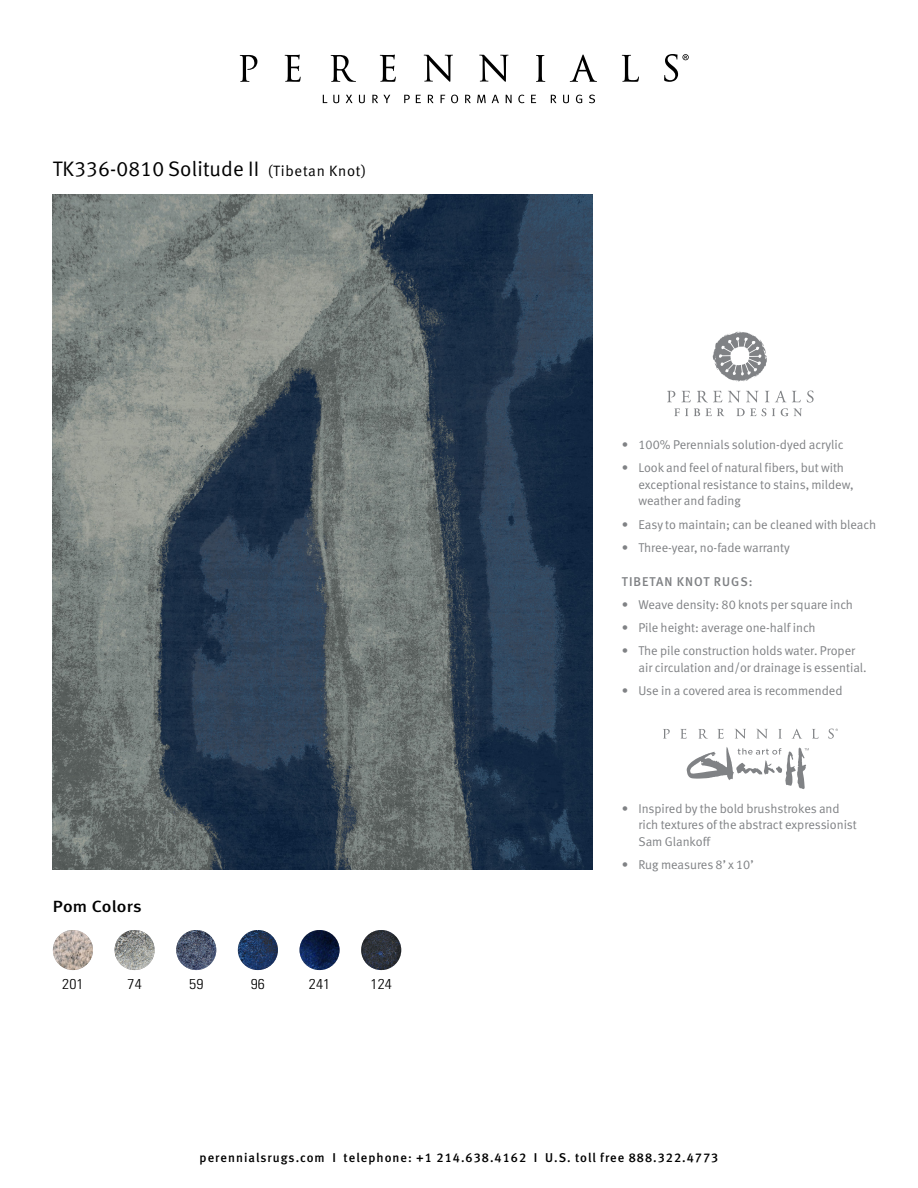
<style>
.page{position:relative;width:918px;height:1188px;background:#fff}
.page>*{position:absolute;margin:0;border:0;box-sizing:border-box;transform-origin:0 0}
.t1{font:21px "Meta Normal CELF";letter-spacing:.01em;color:#000}
.t2{font:16.2px "Meta Medium CE";letter-spacing:.01em;color:#000;scale:1.11 1}
.t3{font:300 condensed 14.25px "Univers";letter-spacing:.01em;color:#000;scale:1.11 1}
.t4{font:12.75px/16.5px "Meta Normal CELF";color:#808285}
.t5{font:12.75px "Meta Medium CE";letter-spacing:.08em;color:#000}
.t6{font:12.75px "Meta Medium CE";letter-spacing:.08em;color:#808285}
.s1{font-size:15px}
.s2{font-family:"Meta Medium CELF Caps"}
</style>
<div class="page">
<svg style="left:664px;top:54px;width:25px;height:28px"></svg>
<svg style="left:240px;top:55px;width:17px;height:27px"></svg>
<svg style="left:285px;top:55px;width:16px;height:27px"></svg>
<svg style="left:380px;top:55px;width:16px;height:27px"></svg>
<svg style="left:331px;top:55px;width:25px;height:27px"></svg>
<svg style="left:536px;top:55px;width:9px;height:27px"></svg>
<svg style="left:570px;top:54px;width:27px;height:28px"></svg>
<svg style="left:622px;top:55px;width:17px;height:27px"></svg>
<svg style="left:424px;top:55px;width:29px;height:27px"></svg>
<svg style="left:479px;top:55px;width:30px;height:27px"></svg>
<svg style="left:333px;top:95px;width:6px;height:8px"></svg>
<svg style="left:346px;top:95px;width:7px;height:8px"></svg>
<svg style="left:359px;top:95px;width:6px;height:8px"></svg>
<svg style="left:372px;top:95px;width:18px;height:8px"></svg>
<svg style="left:404px;top:95px;width:6px;height:8px"></svg>
<svg style="left:416px;top:95px;width:5px;height:8px"></svg>
<svg style="left:428px;top:95px;width:6px;height:8px"></svg>
<svg style="left:441px;top:95px;width:4px;height:8px"></svg>
<svg style="left:451px;top:95px;width:7px;height:8px"></svg>
<svg style="left:465px;top:95px;width:6px;height:8px"></svg>
<svg style="left:477px;top:95px;width:9px;height:8px"></svg>
<svg style="left:492px;top:95px;width:7px;height:8px"></svg>
<svg style="left:506px;top:95px;width:6px;height:8px"></svg>
<svg style="left:518px;top:95px;width:7px;height:8px"></svg>
<svg style="left:531px;top:95px;width:5px;height:8px"></svg>
<svg style="left:551px;top:95px;width:5px;height:8px"></svg>
<svg style="left:563px;top:95px;width:6px;height:8px"></svg>
<svg style="left:576px;top:95px;width:6px;height:8px"></svg>
<svg style="left:589px;top:95px;width:6px;height:8px"></svg>
<svg style="left:713px;top:332px;width:54px;height:50px"></svg>
<svg style="left:667px;top:391px;width:147px;height:25px"></svg>
<svg style="left:828px;top:729px;width:10px;height:10px"></svg>
<svg style="left:663px;top:729px;width:7px;height:10px"></svg>
<svg style="left:680px;top:729px;width:7px;height:10px"></svg>
<svg style="left:717px;top:729px;width:7px;height:10px"></svg>
<svg style="left:698px;top:729px;width:10px;height:10px"></svg>
<svg style="left:778px;top:729px;width:4px;height:10px"></svg>
<svg style="left:792px;top:729px;width:10px;height:10px"></svg>
<svg style="left:812px;top:729px;width:7px;height:10px"></svg>
<svg style="left:735px;top:729px;width:11px;height:10px"></svg>
<svg style="left:756px;top:729px;width:12px;height:10px"></svg>
<svg style="left:687px;top:747px;width:122px;height:42px"></svg>
<img style="left:53px;top:195px;width:540px;height:675px">
<img style="left:53px;top:930px;width:40px;height:40px;border-radius:20px">
<img style="left:115px;top:930px;width:40px;height:40px;border-radius:20px">
<img style="left:176px;top:930px;width:40px;height:40px;border-radius:20px">
<img style="left:238px;top:930px;width:40px;height:40px;border-radius:20px">
<img style="left:300px;top:930px;width:40px;height:40px;border-radius:20px">
<img style="left:361px;top:930px;width:40px;height:40px;border-radius:20px">
<h1 class="t1" style="left:53px;top:156px;width:315px">TK336-0810 Solitude II <span class="s1">(Tibetan Knot)</span></h1>
<p class="t2" style="left:53px;top:897px;width:81px">Pom Colors</p>
<p class="t3" style="left:62px;top:975px;width:21px">201</p>
<p class="t3" style="left:127px;top:975px;width:14px">74</p>
<p class="t3" style="left:189px;top:975px;width:14px">59</p>
<p class="t3" style="left:251px;top:975px;width:14px">96</p>
<p class="t3" style="left:309px;top:975px;width:21px">241</p>
<p class="t3" style="left:371px;top:975px;width:21px">124</p>
<p class="t4" style="left:622px;top:437px;width:223px">• 100% Perennials solution-dyed acrylic</p>
<p class="t4" style="left:638px;top:460px;width:216px;text-indent:-16px">• Look and feel of natural fibers, but with exceptional resistance to stains, mildew, weather and fading</p>
<p class="t4" style="left:622px;top:516px;width:256px">• Easy to maintain; can be cleaned with bleach</p>
<p class="t4" style="left:622px;top:539px;width:169px">• Three-year, no-fade warranty</p>
<p class="t6" style="left:622px;top:573px;width:132px">TIBETAN KNOT RUGS:</p>
<p class="t4" style="left:622px;top:596px;width:233px">• Weave density: 80 knots per square inch</p>
<p class="t4" style="left:622px;top:620px;width:195px">• Pile height: average one-half inch</p>
<p class="t4" style="left:638px;top:643px;width:230px;text-indent:-16px">• The pile construction holds water. Proper air circulation and/or drainage is essential.</p>
<p class="t4" style="left:622px;top:683px;width:222px">• Use in a covered area is recommended</p>
<p class="t4" style="left:638px;top:800px;width:220px;text-indent:-16px">• Inspired by the bold brushstrokes and rich textures of the abstract expressionist<br>Sam Glankoff</p>
<p class="t4" style="left:622px;top:856px;width:133px">• Rug measures 8’ x 10’</p>
<p class="t5" style="left:200px;top:1150px;width:520px">perennialsrugs.com I telephone: <span class="s2">+1 214.638.4162</span> I U.S. toll free <span class="s2">888.322.4773</span></p>
</div>
